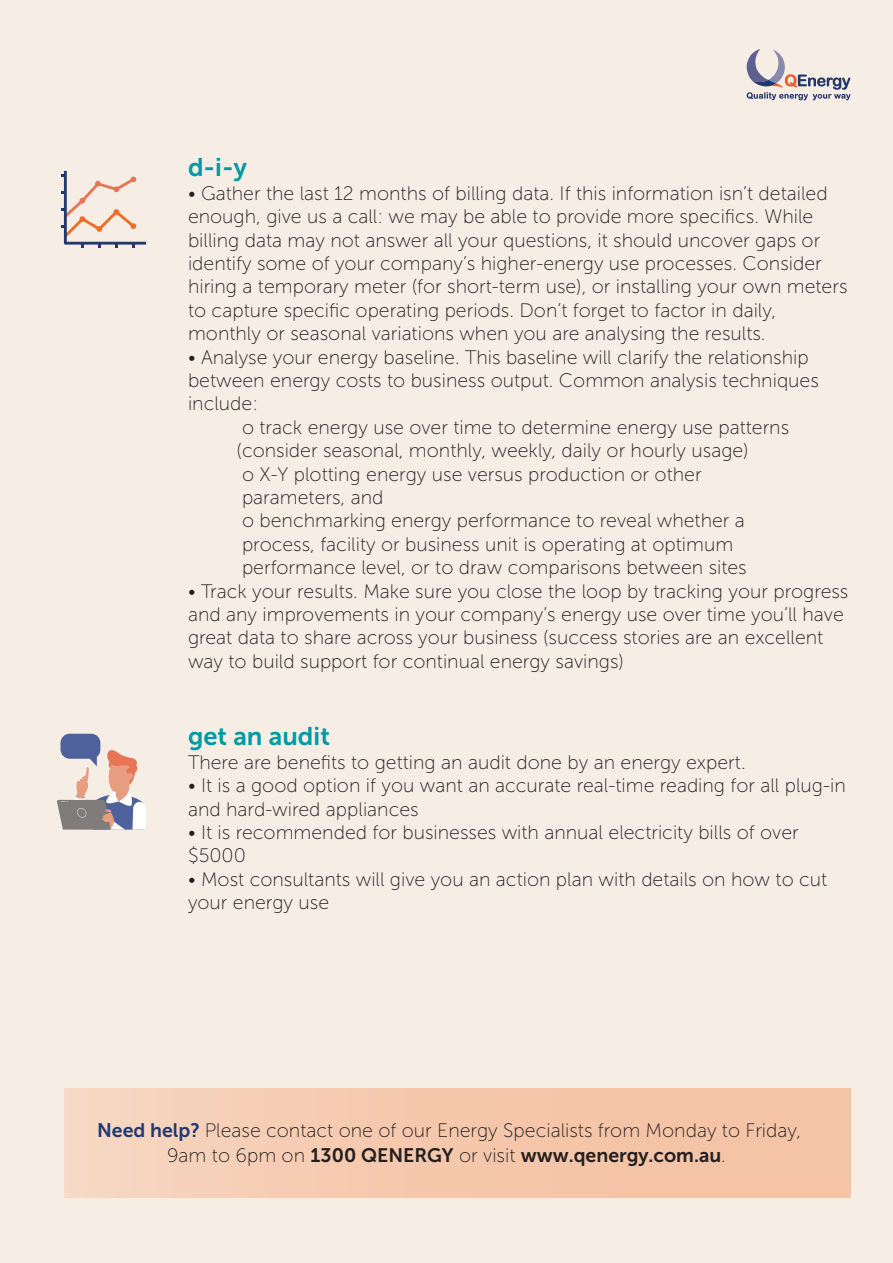
<style>
.page{position:relative;width:893px;height:1263px;background:#f6eee4}
.page>*{position:absolute;margin:0;border:0;box-sizing:border-box;transform-origin:0 0}
.t1{font:25.5px "Museo Sans 700";color:#0099a5}
.t2{font:19.5px/23.4px "Museo Sans 100";color:#231f20}
.t3{font:19.5px "Museo Sans 100";color:#221f1f}
.t4{font:19.5px "Museo Sans 700";color:#231f20}
.s1{font-family:"Museo Sans 700";color:#213970}
.s2{font-family:"Museo Sans 100";color:#221f1f}
.s3{font-family:"Museo Sans 100"}
</style>
<div class="page">
<svg style="left:61px;top:171px;width:85px;height:76px"></svg>
<svg style="left:57px;top:734px;width:89px;height:96px"></svg>
<div style="left:65px;top:1088px;width:785px;height:109px;background:linear-gradient(to right,#f6d4be,#f5bfa0)"></div>
<svg style="left:747px;top:49px;width:103px;height:52px"></svg>
<h1 class="t1" style="left:188px;top:153px;width:60px">d-i-y</h1>
<p class="t2" style="left:188px;top:182px;width:661px">• Gather the last 12 months of billing data. If this information isn’t detailed enough, give us a call: we may be able to provide more specifics. While billing data may not answer all your questions, it should uncover gaps or identify some of your company’s higher-energy use processes. Consider hiring a temporary meter (for short-term use), or installing your own meters to capture specific operating periods. Don’t forget to factor in daily, monthly or seasonal variations when you are analysing the results.</p>
<p class="t2" style="left:188px;top:345px;width:622px">• Analyse your energy baseline. This baseline will clarify the relationship</p>
<p class="t2" style="left:188px;top:369px;width:632px">between energy costs to business output. Common analysis techniques</p>
<p class="t2" style="left:188px;top:392px;width:72px">include:</p>
<p class="t2" style="left:242px;top:416px;width:549px">o track energy use over time to determine energy use patterns</p>
<p class="t2" style="left:237px;top:439px;width:514px">(consider seasonal, monthly, weekly, daily or hourly usage)</p>
<p class="t2" style="left:242px;top:462px;width:461px">o X-Y plotting energy use versus production or other</p>
<p class="t2" style="left:242px;top:486px;width:143px">parameters, and</p>
<p class="t2" style="left:242px;top:509px;width:504px">o benchmarking energy performance to reveal whether a</p>
<p class="t2" style="left:242px;top:533px;width:493px">process, facility or business unit is operating at optimum</p>
<p class="t2" style="left:242px;top:556px;width:506px">performance level, or to draw comparisons between sites</p>
<p class="t2" style="left:188px;top:579px;width:662px">• Track your results. Make sure you close the loop by tracking your progress and any improvements in your company’s energy use over time you’ll have great data to share across your business (success stories are an excellent way to build support for continual energy savings)</p>
<h1 class="t1" style="left:188px;top:722px;width:143px">get an audit</h1>
<p class="t2" style="left:188px;top:750px;width:559px">There are benefits to getting an audit done by an energy expert.</p>
<p class="t2" style="left:188px;top:774px;width:659px">• It is a good option if you want an accurate real-time reading for all plug-in and hard-wired appliances</p>
<p class="t2" style="left:188px;top:821px;width:612px">• It is recommended for businesses with annual electricity bills of over $5000</p>
<p class="t2" style="left:188px;top:867px;width:641px">• Most consultants will give you an action plan with details on how to cut your energy use</p>
<p class="t3" style="left:97px;top:1119px;width:706px"><span class="s1">Need help?</span> Please contact one of our Energy Specialists from Monday to Friday,</p>
<p class="t4" style="left:167px;top:1144px;width:560px"><span class="s2">9am to 6pm on</span> 1300 QENERGY <span class="s2">or visit</span> www.qenergy.com.au<span class="s3">.</span></p>
</div>
